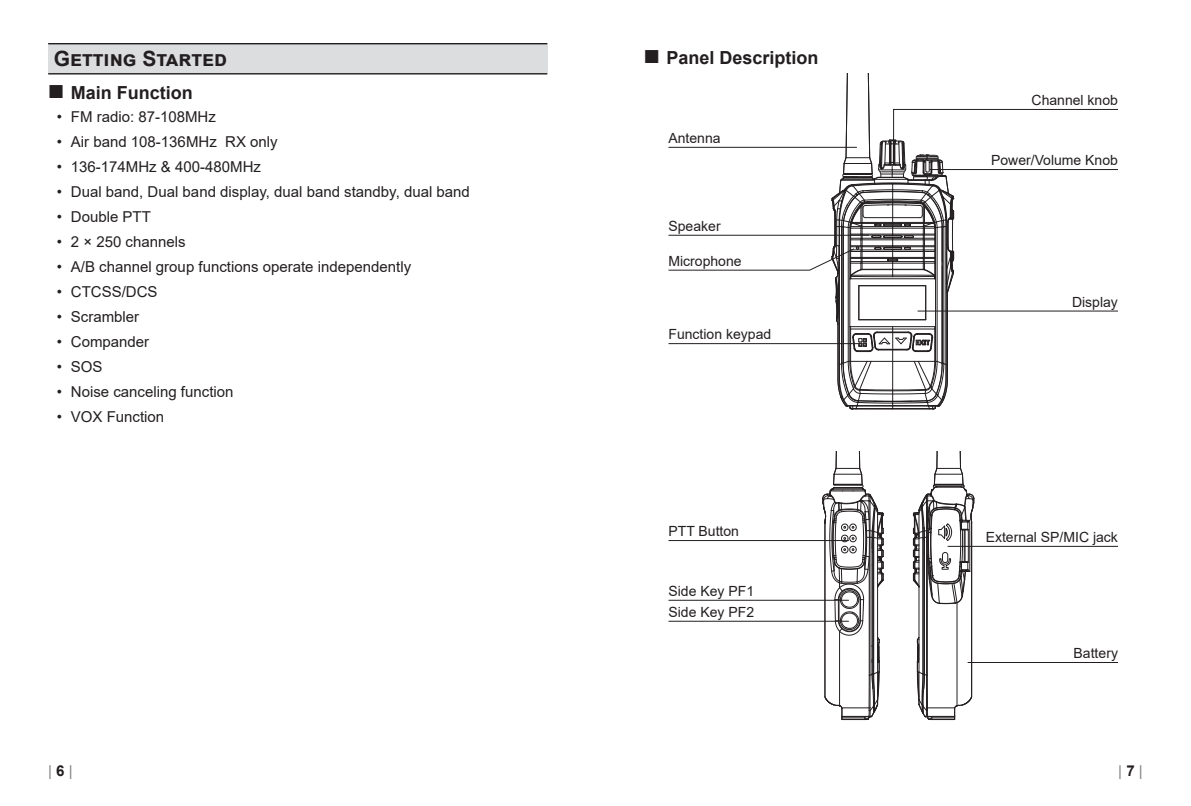
<style>
.page{position:relative;width:1191px;height:806px;background:#fff}
.page>*{position:absolute;margin:0;border:0;box-sizing:border-box;transform-origin:0 0}
.t1{font:700 21px "Arial";color:#231f20}
.t2{font:700 18px "Arial";color:#231f20}
.t3{font:15px "Arial";color:#231f20}
.t4{font:italic 15px "Arial";color:#808285}
.t5{font:14px/21px "Arial";color:#231f20}
.s1{font-weight:700;font-style:normal;color:#231f20}
</style>
<div class="page">
<div style="left:48px;top:44px;width:499px;height:30px;background:#dcdddf"></div>
<hr style="left:48px;top:73px;width:499px;height:1px;background:#231f20">
<hr style="left:48px;top:43px;width:499px;height:1px;background:#231f20">
<hr style="left:947px;top:545px;width:171px;height:1px;background:#231f20">
<hr style="left:967px;top:661px;width:151px;height:1px;background:#231f20">
<hr style="left:668px;top:540px;width:181px;height:1px;background:#231f20">
<hr style="left:668px;top:599px;width:181px;height:1px;background:#231f20">
<hr style="left:668px;top:620px;width:181px;height:1px;background:#231f20">
<svg style="left:912px;top:451px;width:62px;height:268px"></svg>
<svg style="left:822px;top:451px;width:62px;height:268px"></svg>
<svg style="left:668px;top:74px;width:450px;height:335px"></svg>
<h1 class="t1" style="left:54px;top:44px;width:175px">Getting Started</h1>
<p class="t2" style="left:71px;top:80px;width:124px">Main Function</p>
<p class="t3" style="left:57px;top:106px;width:161px">• FM radio: 87-108MHz</p>
<p class="t3" style="left:57px;top:131px;width:222px">• Air band 108-136MHz RX only</p>
<p class="t3" style="left:57px;top:156px;width:206px">• 136-174MHz &amp; 400-480MHz</p>
<p class="t3" style="left:57px;top:181px;width:415px">• Dual band, Dual band display, dual band standby, dual band</p>
<p class="t3" style="left:57px;top:206px;width:96px">• Double PTT</p>
<p class="t3" style="left:57px;top:231px;width:130px">• 2 × 250 channels</p>
<p class="t3" style="left:57px;top:256px;width:356px">• A/B channel group functions operate independently</p>
<p class="t3" style="left:57px;top:281px;width:102px">• CTCSS/DCS</p>
<p class="t3" style="left:57px;top:306px;width:84px">• Scrambler</p>
<p class="t3" style="left:57px;top:331px;width:94px">• Compander</p>
<p class="t3" style="left:57px;top:356px;width:47px">• SOS</p>
<p class="t3" style="left:57px;top:381px;width:178px">• Noise canceling function</p>
<p class="t3" style="left:57px;top:406px;width:109px">• VOX Function</p>
<p class="t2" style="left:666px;top:45px;width:154px">Panel Description</p>
<p class="t5" style="left:668px;top:127px;width:54px">Antenna</p>
<p class="t5" style="left:668px;top:215px;width:54px">Speaker</p>
<p class="t5" style="left:668px;top:250px;width:75px">Microphone</p>
<p class="t5" style="left:668px;top:323px;width:104px">Function keypad</p>
<p class="t5" style="left:668px;top:520px;width:72px">PTT Button</p>
<p class="t5" style="left:668px;top:580px;width:87px">Side Key PF1<br>Side Key PF2</p>
<p class="t5" style="left:1031px;top:89px;width:88px">Channel knob</p>
<p class="t5" style="left:991px;top:149px;width:128px">Power/Volume Knob</p>
<p class="t5" style="left:1072px;top:291px;width:47px">Display</p>
<p class="t5" style="left:985px;top:526px;width:134px">External SP/MIC jack</p>
<p class="t5" style="left:1073px;top:642px;width:46px">Battery</p>
<p class="t4" style="left:48px;top:760px;width:26px">| <span class="s1">6</span> |</p>
<p class="t4" style="left:1118px;top:760px;width:26px">| <span class="s1">7</span> |</p>
</div>
